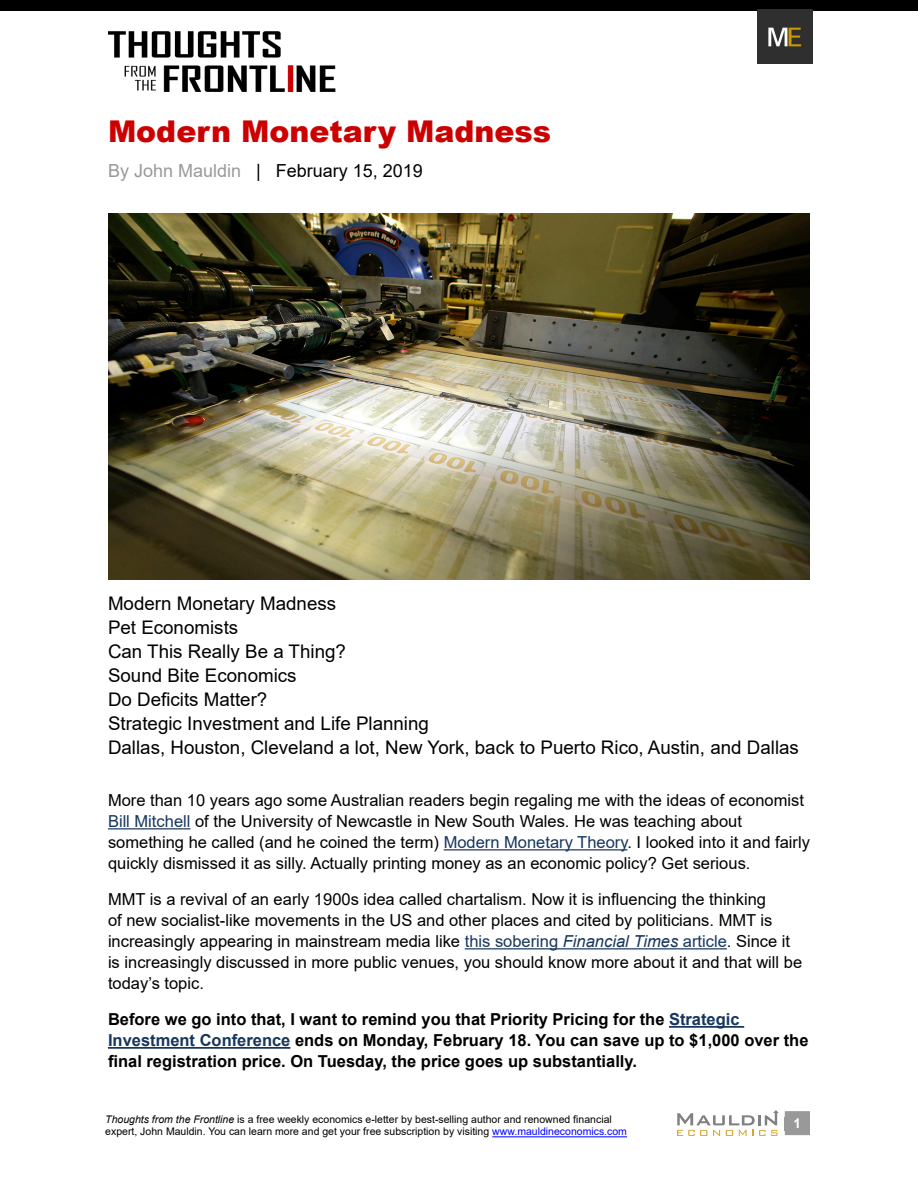
<style>
.page{position:relative;width:918px;height:1188px;background:#fff}
.page>*{position:absolute;margin:0;border:0;box-sizing:border-box;transform-origin:0 0}
.FirstHeading{font:900 30px "Arial";color:#cc0001}
.TOC-Subhead{font:18.75px "Arial";color:#000}
.Date-Issue{font:18px "Arial";color:#000}
.Body-Text{font:16.5px/21px "Arial";color:#000}
.Body-Text-2{font:700 16.5px/21px "Arial";color:#000}
.Pagination{font:700 13.5px "Arial";color:#fff}
.t1{font:10.5px/12.6px "Arial";color:#000}
.s1{color:#999}
.s2{color:#16365d}
.s3{font-style:italic;color:#16365d}
.s4{font-style:italic}
.s5{color:#00f}
</style>
<div class="page">
<div style="left:785px;top:1111px;width:25px;height:24px;background:#999"></div>
<hr style="left:492px;top:1136px;width:135px;height:1px;background:#00f">
<img style="left:108px;top:31px;width:228px;height:61px">
<div style="left:0;top:0;width:918px;height:11px;background:#000"></div>
<img style="left:758px;top:9px;width:55px;height:55px">
<svg style="left:677px;top:1110px;width:102px;height:26px"></svg>
<hr style="left:108px;top:828px;width:83px;height:1px;background:#16365d">
<hr style="left:444px;top:849px;width:183px;height:1px;background:#16365d">
<hr style="left:465px;top:948px;width:262px;height:1px;background:#16365d">
<hr style="left:669px;top:1026px;width:75px;height:2px;background:#16365d">
<hr style="left:108px;top:1047px;width:182px;height:2px;background:#16365d">
<img style="left:108px;top:213px;width:702px;height:367px">
<p class="FirstHeading" style="left:108px;top:110px;width:445px">Modern Monetary Madness</p>
<p class="Date-Issue" style="left:108px;top:158px;width:316px"><span class="s1">By John Mauldin</span> | February 15, 2019</p>
<p class="TOC-Subhead" style="left:108px;top:590px;width:230px">Modern Monetary Madness</p>
<p class="TOC-Subhead" style="left:108px;top:614px;width:132px">Pet Economists</p>
<p class="TOC-Subhead" style="left:108px;top:638px;width:239px">Can This Really Be a Thing?</p>
<p class="TOC-Subhead" style="left:108px;top:662px;width:190px">Sound Bite Economics</p>
<p class="TOC-Subhead" style="left:108px;top:686px;width:161px">Do Deficits Matter?</p>
<p class="TOC-Subhead" style="left:108px;top:710px;width:322px">Strategic Investment and Life Planning</p>
<p class="TOC-Subhead" style="left:108px;top:734px;width:692px">Dallas, Houston, Cleveland a lot, New York, back to Puerto Rico, Austin, and Dallas</p>
<p class="Body-Text" style="left:108px;top:790px;width:703px">More than 10 years ago some Australian readers begin regaling me with the ideas of economist <span class="s2">Bill Mitchell</span> of the University of Newcastle in New South Wales. He was teaching about something he called (and he coined the term) <span class="s2">Modern Monetary Theory</span>. I looked into it and fairly quickly dismissed it as silly. Actually printing money as an economic policy? Get serious.</p>
<p class="Body-Text" style="left:108px;top:889px;width:696px">MMT is a revival of an early 1900s idea called chartalism. Now it is influencing the thinking<br>of new socialist-like movements in the US and other places and cited by politicians. MMT is increasingly appearing in mainstream media like <span class="s2">this sobering</span> <span class="s3">Financial Times</span> <span class="s2">article</span>. Since it is increasingly discussed in more public venues, you should know more about it and that will be today’s topic.</p>
<p class="Body-Text-2" style="left:108px;top:1009px;width:702px">Before we go into that, I want to remind you that Priority Pricing for the <span class="s2">Strategic<br>Investment Conference</span> ends on Monday, February 18. You can save up to $1,000 over the final registration price. On Tuesday, the price goes up substantially.</p>
<p class="t1" style="left:105px;top:1113px;width:523px"><span class="s4">Thoughts from the Frontline</span> is a free weekly economics e-letter by best-selling author and renowned financial expert, John Mauldin. You can learn more and get your free subscription by visiting <span class="s5">www.mauldineconomics.com</span></p>
<p class="Pagination" style="left:794px;top:1113px;width:9px">1</p>
</div>
